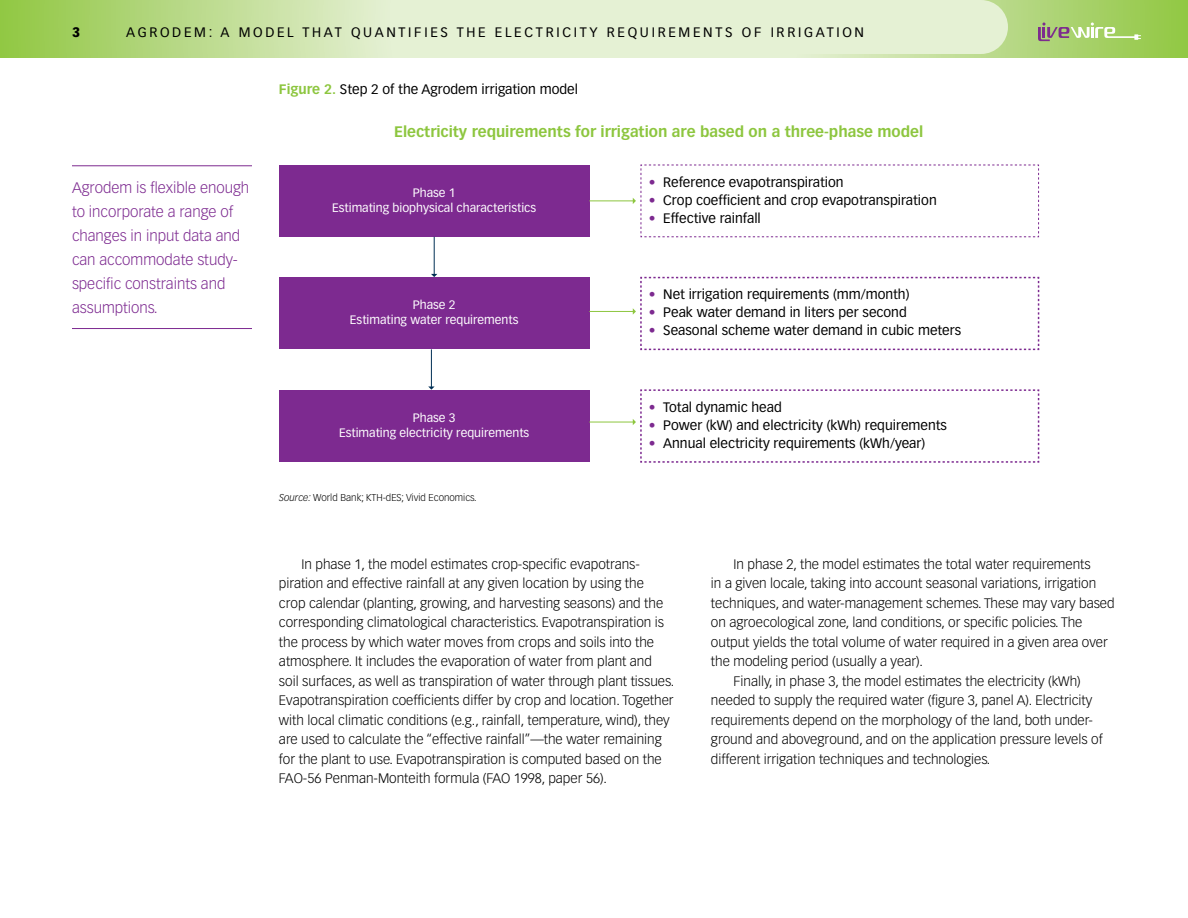
<style>
.page{position:relative;width:1188px;height:918px;background:#fff}
.page>*{position:absolute;margin:0;border:0;box-sizing:border-box;transform-origin:0 0}
.t1{font:300 15px/24px "Vectora LT Std";color:#7d2a90}
.t2{font:700 15px "Vectora LT Std";color:#8dc63f}
.t3{font:300 13.5px/19.5px "Vectora LT Std";color:#000}
.t4{font:13.5px "Vectora LT Std";color:#000}
.t5{font:13.5px "Vectora LT Std";letter-spacing:.2em;color:#000}
.t6{font:900 13.5px "Vectora LT Std";color:#000}
.t7{font:12px/15px "Vectora LT Std";color:#fff;text-align:center}
.t8{font:300 9.75px "Vectora LT Std";color:#000}
.s1{font-weight:700;color:#8dc63f}
.s2{font-style:italic}
.s3{color:#7d2a90}
</style>
<div class="page">
<svg style="left:0;top:0;width:1188px;height:57px;background:#c2de97"></svg>
<div style="left:585px;top:0;width:423px;height:54px;background:#e5f1d4"></div>
<svg style="left:1038px;top:23px;width:103px;height:18px;background:#afc484"></svg>
<hr style="left:72px;top:165px;width:180px;height:1px;background:#7d2a90">
<hr style="left:72px;top:328px;width:180px;height:1px;background:#7d2a90">
<div style="left:279px;top:165px;width:310px;height:72px;background:#7d2a90"></div>
<div style="left:279px;top:278px;width:310px;height:71px;background:#7d2a90"></div>
<div style="left:279px;top:390px;width:310px;height:72px;background:#7d2a90"></div>
<hr style="left:434px;top:237px;width:1px;height:37px;background:#002f54">
<svg style="left:431px;top:274px;width:6px;height:3px"></svg>
<hr style="left:589px;top:201px;width:44px;height:1px;background:#8dc63f">
<svg style="left:633px;top:164px;width:406px;height:74px"></svg>
<hr style="left:589px;top:311px;width:44px;height:1px;background:#8dc63f">
<svg style="left:633px;top:276px;width:407px;height:75px"></svg>
<hr style="left:589px;top:422px;width:44px;height:1px;background:#8dc63f">
<svg style="left:633px;top:389px;width:407px;height:74px"></svg>
<hr style="left:431px;top:349px;width:1px;height:38px;background:#002f54">
<svg style="left:428px;top:386px;width:7px;height:4px"></svg>
<p class="t6" style="left:72px;top:24px;width:9px">3</p>
<p class="t5" style="left:126px;top:25px;width:740px">AGRODEM: A MODEL THAT QUANTIFIES THE ELECTRICITY REQUIREMENTS OF IRRIGATION</p>
<p class="t4" style="left:279px;top:82px;width:301px"><span class="s1">Figure 2.</span> Step 2 of the Agrodem irrigation model</p>
<p class="t1" style="left:72px;top:176px;width:179px">Agrodem is flexible enough to incorporate a range of changes in input data and can accommodate study&shy;specific constraints and assumptions.</p>
<p class="t2" style="left:394px;top:122px;width:531px">Electricity requirements for irrigation are based on a three-phase model</p>
<p class="t7" style="left:332px;top:185px;width:206px">Phase 1<br>Estimating biophysical characteristics</p>
<p class="t7" style="left:350px;top:298px;width:170px">Phase 2<br>Estimating water requirements</p>
<p class="t7" style="left:339px;top:410px;width:192px">Phase 3<br>Estimating electricity requirements</p>
<p class="t8" style="left:279px;top:492px;width:199px"><span class="s2">Source:</span> World Bank; KTH-dES; Vivid Economics.</p>
<p class="t4" style="left:649px;top:174px;width:196px"><span class="s3">•</span> Reference evapotranspiration</p>
<p class="t4" style="left:649px;top:192px;width:289px"><span class="s3">•</span> Crop coefficient and crop evapotranspiration</p>
<p class="t4" style="left:649px;top:210px;width:113px"><span class="s3">•</span> Effective rainfall</p>
<p class="t4" style="left:649px;top:287px;width:262px"><span class="s3">•</span> Net irrigation requirements (mm/month)</p>
<p class="t4" style="left:649px;top:305px;width:259px"><span class="s3">•</span> Peak water demand in liters per second</p>
<p class="t4" style="left:649px;top:323px;width:314px"><span class="s3">•</span> Seasonal scheme water demand in cubic meters</p>
<p class="t4" style="left:649px;top:399px;width:134px"><span class="s3">•</span> Total dynamic head</p>
<p class="t4" style="left:649px;top:417px;width:300px"><span class="s3">•</span> Power (kW) and electricity (kWh) requirements</p>
<p class="t4" style="left:649px;top:435px;width:278px"><span class="s3">•</span> Annual electricity requirements (kWh/year)</p>
<p class="t3" style="left:279px;top:554px;width:397px;text-indent:23px">In phase 1, the model estimates crop-specific evapotrans&shy;piration and effective rainfall at any given location by using the<br>crop calendar (planting, growing, and harvesting seasons) and the corresponding climatological characteristics. Evapotranspiration is the process by which water moves from crops and soils into the atmosphere. It includes the evaporation of water from plant and soil surfaces, as well as transpiration of water through plant tissues.<br>Evapotranspiration coefficients differ by crop and location. Together with local climatic conditions (e.g., rainfall, temperature, wind), they are used to calculate the “effective rainfall”—the water remaining for the plant to use. Evapotranspiration is computed based on the FAO-56 Penman-Monteith formula (FAO 1998, paper 56).</p>
<p class="t3" style="left:734px;top:554px;width:359px">In phase 2, the model estimates the total water requirements</p>
<p class="t3" style="left:711px;top:574px;width:387px">in a given locale, taking into account seasonal variations, irrigation</p>
<p class="t3" style="left:711px;top:593px;width:405px">techniques, and water-management schemes. These may vary based</p>
<p class="t3" style="left:711px;top:613px;width:373px">on agroecological zone, land conditions, or specific policies. The</p>
<p class="t3" style="left:711px;top:632px;width:398px">output yields the total volume of water required in a given area over</p>
<p class="t3" style="left:711px;top:652px;width:214px">the modeling period (usually a year).</p>
<p class="t3" style="left:734px;top:671px;width:349px">Finally, in phase 3, the model estimates the electricity (kWh)</p>
<p class="t3" style="left:711px;top:691px;width:383px">needed to supply the required water (figure 3, panel A). Electricity</p>
<p class="t3" style="left:711px;top:710px;width:384px">requirements depend on the morphology of the land, both under-</p>
<p class="t3" style="left:711px;top:730px;width:393px">ground and aboveground, and on the application pressure levels of</p>
<p class="t3" style="left:711px;top:749px;width:281px">different irrigation techniques and technologies.</p>
</div>
